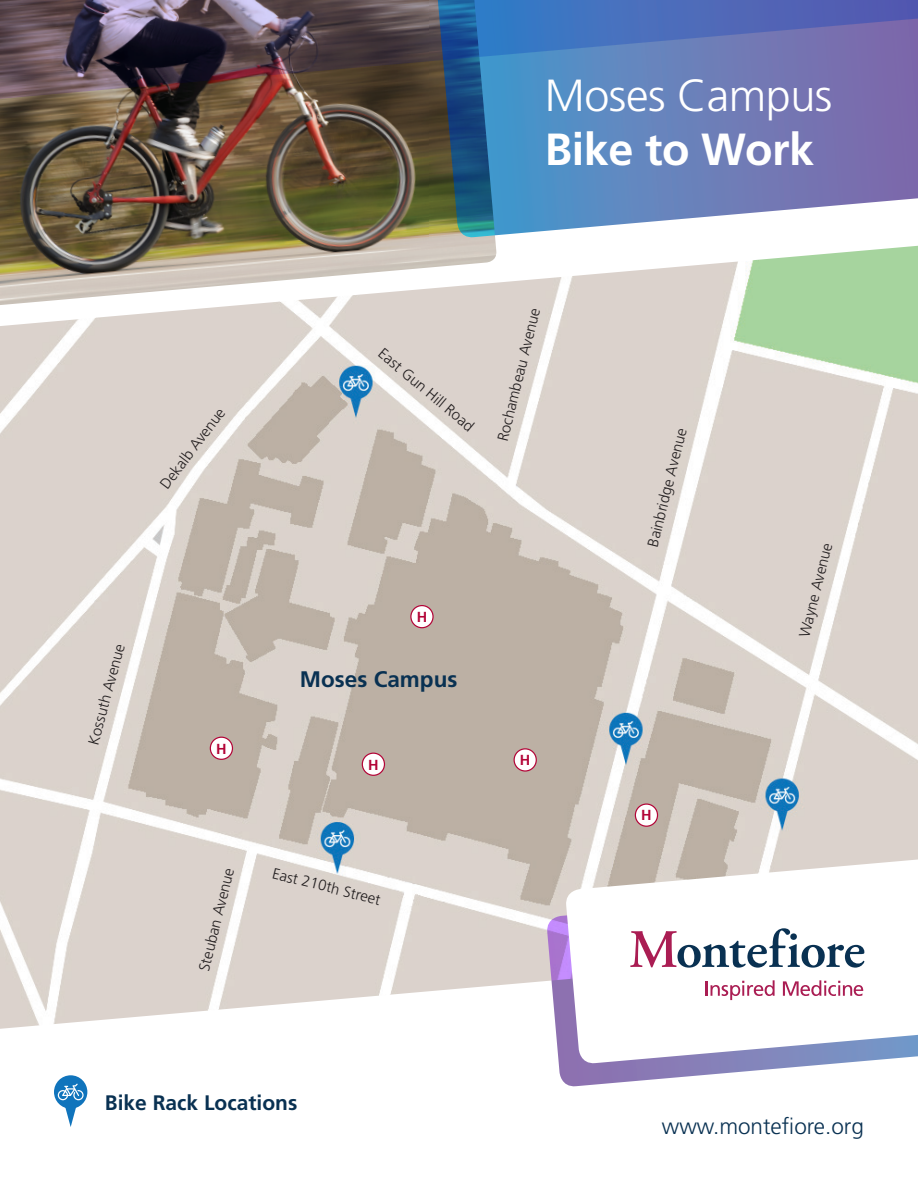
<style>
.page{position:relative;width:918px;height:1188px;background:#fff}
.page>*{position:absolute;margin:0;border:0;box-sizing:border-box;transform-origin:0 0}
.t1{font:300 45px "Frutiger LT Std";letter-spacing:-.01em;color:#fff}
.t2{font:700 45px "Frutiger LT Std";letter-spacing:-.01em;color:#fff}
.t3{font:300 22.5px "Frutiger LT Std";color:#093152}
.t4{font:700 22.5px "Frutiger LT Std";color:#093152}
.t5{font:700 21px "Frutiger LT Std";color:#093152}
.t6{font:300 15.15px "Frutiger LT Std";color:#231f20}
.t7{font:700 14.55px "Frutiger LT Std";color:#b30437}
</style>
<div class="page">
<img style="left:0;top:246px;width:918px;height:783px">
<img style="left:0;top:109px;width:497px;height:196px">
<img style="left:0;top:0;width:429px;height:109px">
<svg style="left:429px;top:0;width:489px;height:238px;background:#6781b6"></svg>
<svg style="left:546px;top:875px;width:283px;height:212px"></svg>
<div style="left:411px;top:606px;width:22px;height:22px;background:#fff;border-radius:50%"></div>
<div style="left:410px;top:605px;width:24px;height:23px;border:1px solid #b30437;border-radius:50%"></div>
<div style="left:514px;top:749px;width:22px;height:22px;background:#fff;border-radius:50%"></div>
<div style="left:514px;top:748px;width:23px;height:24px;border:1px solid #b30437;border-radius:50%"></div>
<div style="left:362px;top:753px;width:22px;height:22px;background:#fff;border-radius:50%"></div>
<div style="left:362px;top:753px;width:23px;height:23px;border:1px solid #b30437;border-radius:50%"></div>
<div style="left:210px;top:737px;width:22px;height:22px;background:#fff;border-radius:50%"></div>
<div style="left:210px;top:737px;width:23px;height:23px;border:1px solid #b30437;border-radius:50%"></div>
<div style="left:635px;top:804px;width:23px;height:22px;background:#fff;border-radius:50%"></div>
<div style="left:635px;top:803px;width:23px;height:24px;border:1px solid #b30437;border-radius:50%"></div>
<div style="left:54px;top:1075px;width:33px;height:34px;background:#1074bc;border-radius:50%"></div>
<svg style="left:58px;top:1084px;width:26px;height:43px"></svg>
<svg style="left:565px;top:855px;width:353px;height:209px"></svg>
<svg style="left:706px;top:980px;width:69px;height:20px"></svg>
<svg style="left:783px;top:980px;width:80px;height:16px"></svg>
<svg style="left:630px;top:928px;width:234px;height:40px"></svg>
<h1 class="t1" style="left:545px;top:70px;width:289px">Moses Campus</h1>
<h1 class="t2" style="left:545px;top:123px;width:271px">Bike to Work</h1>
<p class="t6" style="left:157px;top:482px;width:99px;rotate:-53deg">Dekalb Avenue</p>
<p class="t6" style="left:386px;top:345px;width:121px;rotate:40deg">East Gun Hill Road</p>
<p class="t6" style="left:494px;top:439px;width:138px;rotate:-76deg">Rochambeau Avenue</p>
<p class="t6" style="left:85px;top:742px;width:106px;rotate:-75deg">Kossuth Avenue</p>
<p class="t7" style="left:216px;top:740px;width:12px">H</p>
<p class="t7" style="left:417px;top:608px;width:12px">H</p>
<h2 class="t4" style="left:300px;top:666px;width:159px">Moses Campus</h2>
<p class="t7" style="left:368px;top:756px;width:12px">H</p>
<p class="t7" style="left:520px;top:752px;width:12px">H</p>
<p class="t6" style="left:195px;top:969px;width:107px;rotate:-76deg">Steuban Avenue</p>
<p class="t6" style="left:275px;top:865px;width:112px;rotate:14deg">East 210th Street</p>
<p class="t6" style="left:644px;top:544px;width:123px;rotate:-76deg">Bainbridge Avenue</p>
<p class="t7" style="left:641px;top:807px;width:12px">H</p>
<p class="t6" style="left:796px;top:635px;width:98px;rotate:-76deg">Wayne Avenue</p>
<h3 class="t5" style="left:105px;top:1090px;width:194px">Bike Rack Locations</h3>
<h2 class="t3" style="left:662px;top:1114px;width:204px">www.montefiore.org</h2>
</div>
